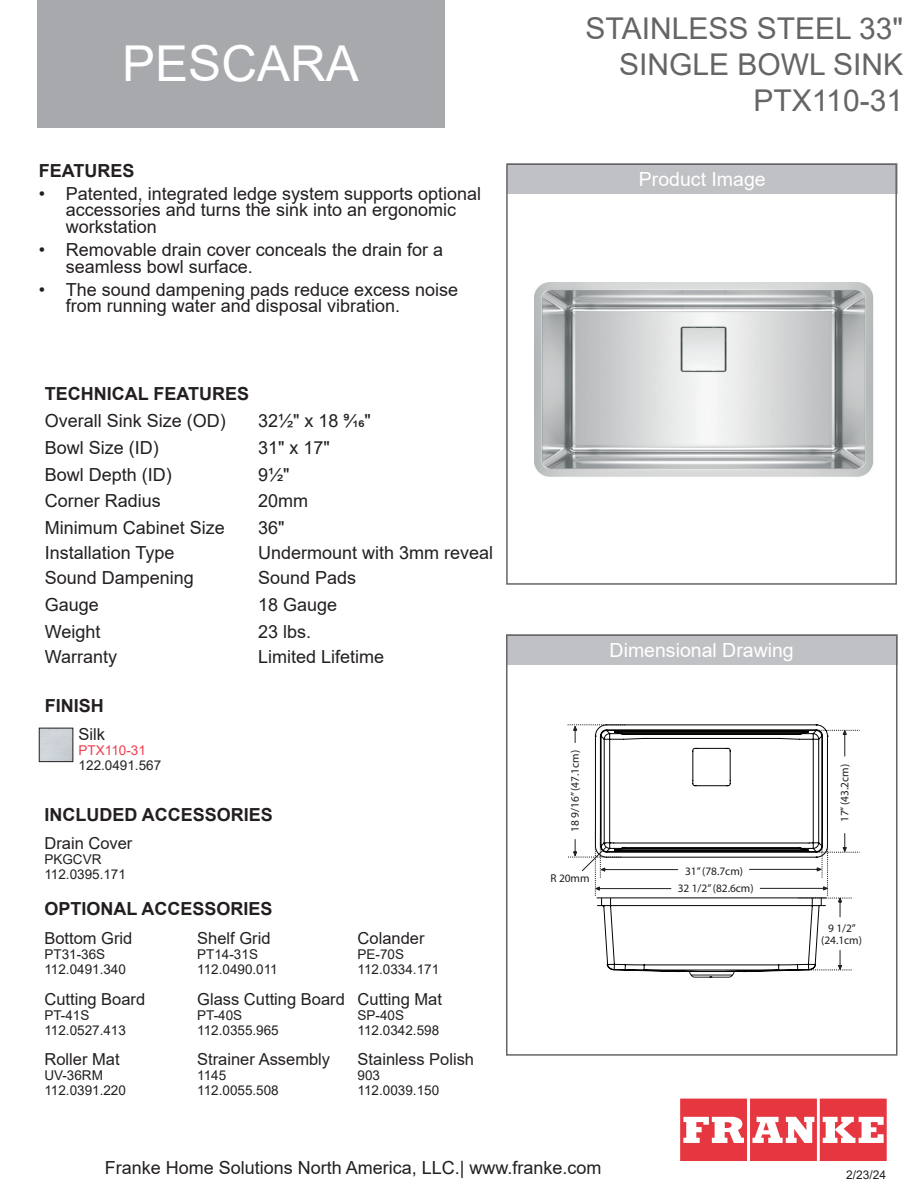
<style>
.page{position:relative;width:918px;height:1188px;background:#fff}
.page>*{position:absolute;margin:0;border:0;box-sizing:border-box;transform-origin:0 0}
.t1{font:49.5px "Arial";color:#fff}
.t2{font:30px "Arial";color:#656568}
.t3{font:19.5px "Arial";color:#fff}
.t4{font:18px/16.5px "Arial";color:#231f20}
.t5{font:700 18px "Arial";color:#231f20}
.t6{font:16.5px "Arial";color:#231f20}
.t7{font:13.5px "Arial";color:#231f20}
.t8{font:13.5px "Arial";color:#ee3d50}
.t9{font:12px "Arial";color:#231f20}
.t10{font:11.4px/17.2px "Myriad Pro";color:#211d1e;text-align:center}
</style>
<div class="page">
<div style="left:506px;top:634px;width:392px;height:31px;background:#c0c1c4"></div>
<div style="left:506px;top:634px;width:392px;height:422px;border:2px solid #656568"></div>
<div style="left:507px;top:164px;width:391px;height:30px;background:#c0c1c4"></div>
<div style="left:506px;top:164px;width:391px;height:421px;border:2px solid #656568"></div>
<svg style="left:680px;top:1099px;width:206px;height:62px"></svg>
<div style="left:37px;top:0;width:408px;height:127px;background:#a8a9ad"></div>
<div style="left:39px;top:728px;width:34px;height:34px;border:1px solid #231f20"></div>
<img style="left:534px;top:283px;width:340px;height:194px">
<svg style="left:568px;top:724px;width:292px;height:254px"></svg>
<hr style="left:597px;top:897px;width:229px;height:1px;background:#040503">
<p class="t1" style="left:122px;top:30px;width:238px">PESCARA</p>
<p class="t5" style="left:39px;top:158px;width:97px">FEATURES</p>
<p class="t4" style="left:66px;top:185px;width:417px;text-indent:-27px">• Patented, integrated ledge system supports optional accessories and turns the sink into an ergonomic workstation</p>
<p class="t4" style="left:66px;top:241px;width:379px;text-indent:-27px">• Removable drain cover conceals the drain for a seamless bowl surface.</p>
<p class="t4" style="left:66px;top:281px;width:394px;text-indent:-27px">• The sound dampening pads reduce excess noise from running water and disposal vibration.</p>
<p class="t5" style="left:45px;top:381px;width:206px">TECHNICAL FEATURES</p>
<p class="t4" style="left:45px;top:412px;width:183px">Overall Sink Size (OD)</p>
<p class="t4" style="left:258px;top:412px;width:114px">32½" x 18 9/16"</p>
<p class="t4" style="left:45px;top:439px;width:116px">Bowl Size (ID)</p>
<p class="t4" style="left:258px;top:439px;width:73px">31" x 17"</p>
<p class="t4" style="left:45px;top:466px;width:129px">Bowl Depth (ID)</p>
<p class="t4" style="left:258px;top:466px;width:33px">91/2"</p>
<p class="t4" style="left:45px;top:492px;width:118px">Corner Radius</p>
<p class="t4" style="left:258px;top:492px;width:52px">20mm</p>
<p class="t4" style="left:45px;top:519px;width:182px">Minimum Cabinet Size</p>
<p class="t4" style="left:258px;top:519px;width:28px">36"</p>
<p class="t4" style="left:45px;top:544px;width:131px">Installation Type</p>
<p class="t4" style="left:258px;top:544px;width:237px">Undermount with 3mm reveal</p>
<p class="t4" style="left:45px;top:569px;width:151px">Sound Dampening</p>
<p class="t4" style="left:258px;top:569px;width:100px">Sound Pads</p>
<p class="t4" style="left:45px;top:596px;width:56px">Gauge</p>
<p class="t4" style="left:258px;top:596px;width:81px">18 Gauge</p>
<p class="t4" style="left:45px;top:623px;width:57px">Weight</p>
<p class="t4" style="left:258px;top:623px;width:55px">23 lbs.</p>
<p class="t4" style="left:45px;top:649px;width:74px">Warranty</p>
<p class="t4" style="left:258px;top:649px;width:128px">Limited Lifetime</p>
<p class="t5" style="left:45px;top:693px;width:61px">FINISH</p>
<p class="t6" style="left:79px;top:723px;width:28px">Silk</p>
<p class="t8" style="left:79px;top:741px;width:69px">PTX110-31</p>
<p class="t7" style="left:79px;top:756px;width:84px">122.0491.567</p>
<p class="t5" style="left:44px;top:802px;width:230px">INCLUDED ACCESSORIES</p>
<p class="t6" style="left:44px;top:832px;width:90px">Drain Cover</p>
<p class="t7" style="left:44px;top:850px;width:59px">PKGCVR</p>
<p class="t7" style="left:44px;top:865px;width:83px">112.0395.171</p>
<p class="t5" style="left:44px;top:896px;width:230px">OPTIONAL ACCESSORIES</p>
<p class="t6" style="left:44px;top:927px;width:90px">Bottom Grid</p>
<p class="t7" style="left:44px;top:945px;width:62px">PT31-36S</p>
<p class="t7" style="left:44px;top:960px;width:83px">112.0491.340</p>
<p class="t6" style="left:197px;top:927px;width:75px">Shelf Grid</p>
<p class="t7" style="left:197px;top:945px;width:62px">PT14-31S</p>
<p class="t7" style="left:197px;top:960px;width:82px">112.0490.011</p>
<p class="t6" style="left:44px;top:987px;width:102px">Cutting Board</p>
<p class="t7" style="left:44px;top:1006px;width:47px">PT-41S</p>
<p class="t7" style="left:44px;top:1021px;width:83px">112.0527.413</p>
<p class="t6" style="left:44px;top:1048px;width:77px">Roller Mat</p>
<p class="t7" style="left:44px;top:1066px;width:60px">UV-36RM</p>
<p class="t7" style="left:44px;top:1081px;width:83px">112.0391.220</p>
<p class="t6" style="left:197px;top:987px;width:149px">Glass Cutting Board</p>
<p class="t7" style="left:197px;top:1006px;width:47px">PT-40S</p>
<p class="t7" style="left:197px;top:1021px;width:83px">112.0355.965</p>
<p class="t6" style="left:197px;top:1048px;width:134px">Strainer Assembly</p>
<p class="t7" style="left:197px;top:1066px;width:31px">1145</p>
<p class="t7" style="left:197px;top:1081px;width:83px">112.0055.508</p>
<p class="t6" style="left:358px;top:927px;width:68px">Colander</p>
<p class="t7" style="left:358px;top:945px;width:48px">PE-70S</p>
<p class="t7" style="left:358px;top:960px;width:83px">112.0334.171</p>
<p class="t6" style="left:358px;top:987px;width:86px">Cutting Mat</p>
<p class="t7" style="left:358px;top:1006px;width:48px">SP-40S</p>
<p class="t7" style="left:358px;top:1021px;width:83px">112.0342.598</p>
<p class="t6" style="left:358px;top:1048px;width:118px">Stainless Polish</p>
<p class="t7" style="left:358px;top:1066px;width:24px">903</p>
<p class="t7" style="left:358px;top:1081px;width:83px">112.0039.150</p>
<p class="t2" style="left:586px;top:8px;width:319px">STAINLESS STEEL 33"</p>
<p class="t2" style="left:619px;top:44px;width:285px">SINGLE BOWL SINK</p>
<p class="t2" style="left:754px;top:80px;width:151px">PTX110-31</p>
<p class="t3" style="left:639px;top:166px;width:128px">Product Image</p>
<p class="t3" style="left:610px;top:637px;width:186px">Dimensional Drawing</p>
<p class="t10" style="left:566px;top:832px;width:83px;rotate:-90deg">18 9/16” (47.1cm)</p>
<p class="t10" style="left:550px;top:869px;width:41px">R 20mm</p>
<p class="t10" style="left:678px;top:862px;width:77px">31” (78.7cm)<br>32 1/2” (82.6cm)</p>
<p class="t10" style="left:836px;top:822px;width:59px;rotate:-90deg">17” (43.2cm)</p>
<p class="t10" style="left:821px;top:922px;width:42px;line-height:12.1px">9 1/2” (24.1cm)</p>
<p class="t4" style="left:105px;top:1159px;width:498px">Franke Home Solutions North America, LLC.| www.franke.com</p>
<p class="t9" style="left:846px;top:1166px;width:42px">2/23/24</p>
</div>
